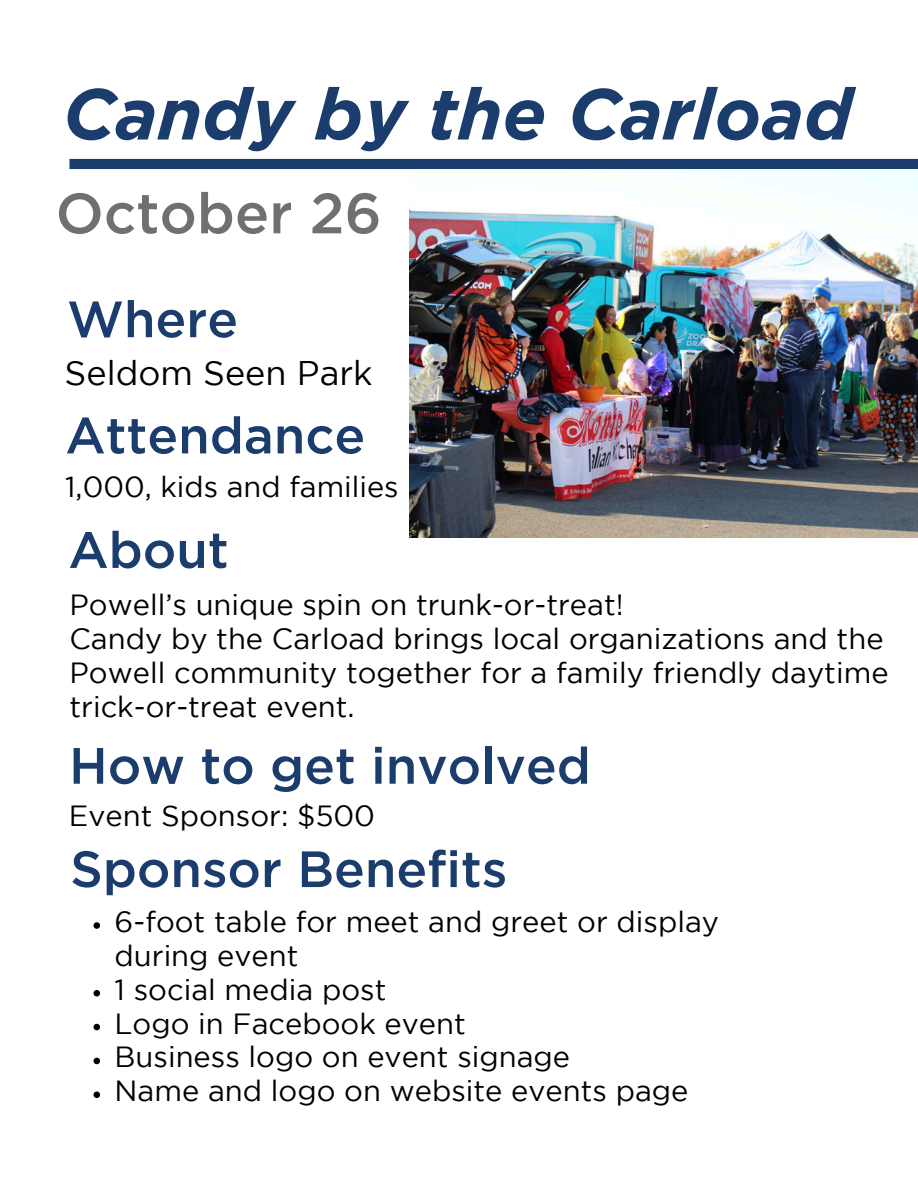
<style>
.page{position:relative;width:918px;height:1188px;background:#fff}
.page>*{position:absolute;margin:0;border:0;box-sizing:border-box;transform-origin:0 0}
.t1{font:italic 700 72px "Gotham";color:#1a3d6d}
.t2{font:500 56.85px "Gotham";color:#70706e}
.t3{font:500 51px "Gotham";color:#1a3d6d}
.t4{font:34.2px "Gotham";color:#000}
.t5{font:29.1px/33.9px "Gotham";color:#000}
.t6{font:28.95px "Gotham";color:#000}
</style>
<div class="page">
<div style="left:69px;top:159px;width:849px;height:10px;background:#1a3d6d"></div>
<img style="left:410px;top:171px;width:508px;height:366px">
<svg style="left:94px;top:922px;width:6px;height:7px"></svg>
<svg style="left:94px;top:990px;width:6px;height:7px"></svg>
<svg style="left:94px;top:1024px;width:6px;height:6px"></svg>
<svg style="left:94px;top:1058px;width:6px;height:6px"></svg>
<svg style="left:94px;top:1092px;width:6px;height:6px"></svg>
<h1 class="t1" style="left:63px;top:87px;width:791px">Candy by the Carload</h1>
<p class="t2" style="left:56px;top:192px;width:328px">October 26</p>
<p class="t3" style="left:67px;top:300px;width:173px">Where</p>
<h3 class="t4" style="left:65px;top:360px;width:310px">Seldom Seen Park</h3>
<h4 class="t3" style="left:65px;top:416px;width:301px">Attendance</h4>
<h2 class="t6" style="left:65px;top:475px;width:335px">1,000, kids and families</h2>
<h3 class="t3" style="left:68px;top:531px;width:162px">About</h3>
<p class="t5" style="left:69px;top:590px;width:556px">Powell’s unique spin on trunk-or-treat!</p>
<h3 class="t5" style="left:69px;top:624px;width:821px">Candy by the Carload brings local organizations and the<br>Powell community together for a family friendly daytime trick-or-treat event.</h3>
<p class="t3" style="left:69px;top:746px;width:523px">How to get involved</p>
<p class="t5" style="left:69px;top:800px;width:308px">Event Sponsor: $500</p>
<h3 class="t3" style="left:70px;top:850px;width:439px">Sponsor Benefits</h3>
<p class="t5" style="left:115px;top:907px;width:606px">6-foot table for meet and greet or display during event</p>
<h3 class="t5" style="left:115px;top:975px;width:273px">1 social media post</h3>
<p class="t5" style="left:115px;top:1008px;width:353px">Logo in Facebook event</p>
<p class="t5" style="left:115px;top:1042px;width:457px">Business logo on event signage</p>
<p class="t5" style="left:115px;top:1076px;width:575px">Name and logo on website events page</p>
</div>
